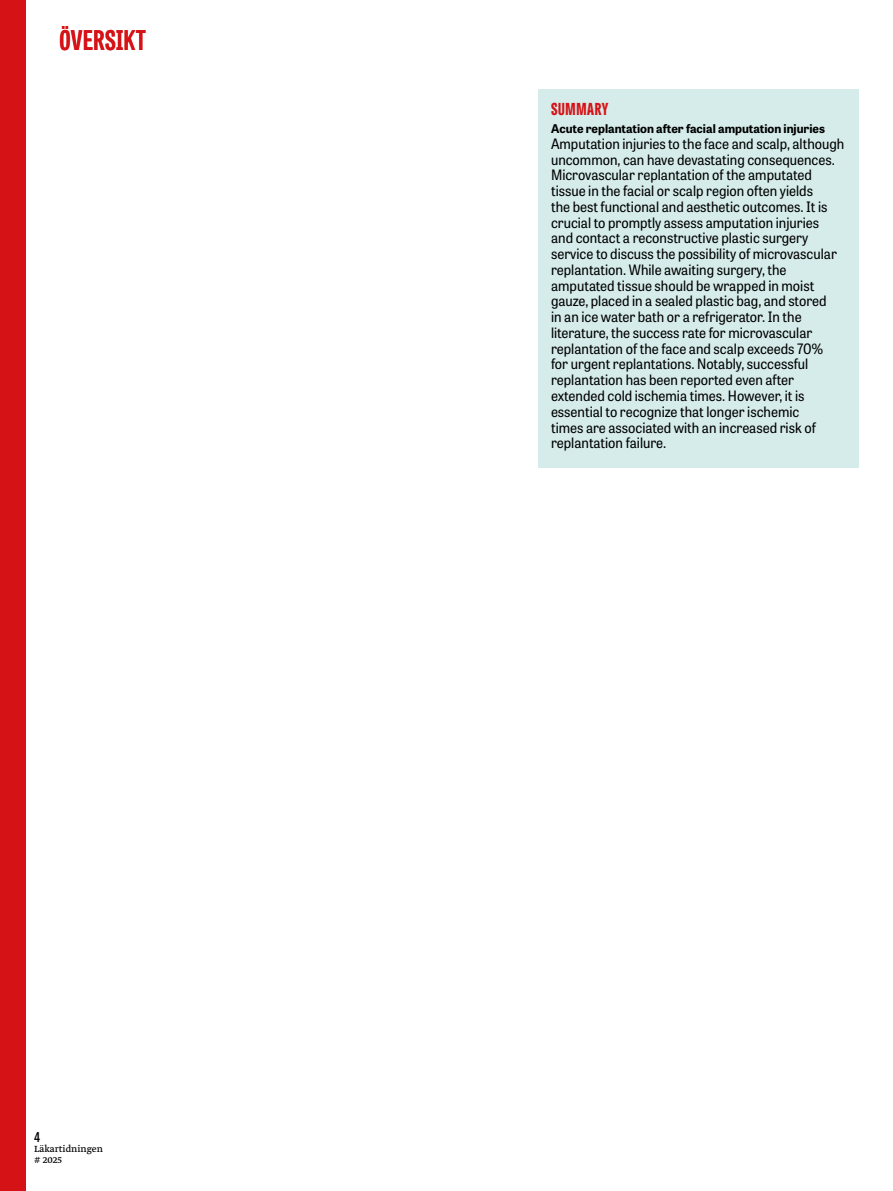
<style>
.page{position:relative;width:893px;height:1191px;background:#fff}
.page>*{position:absolute;margin:0;border:0;box-sizing:border-box;transform-origin:0 0}
.t1{font:700 27px "Tablet Gothic Compressed";letter-spacing:.02em;color:#d51317}
.t2{font:800 16.5px "Tablet Gothic Compressed";letter-spacing:.045em;color:#d51317}
.t3{font:14.25px/15.8px "Tablet Gothic Narrow";color:#000}
.t4{font:600 13.5px "Tablet Gothic Condensed";color:#000}
.t5{font:700 12px "Tablet Gothic";color:#000}
.t6{font:10.5px/10.5px "Greta Text Pro";color:#000}
</style>
<div class="page">
<div style="left:0;top:0;width:26px;height:1191px;background:#d51317"></div>
<div style="left:538px;top:89px;width:321px;height:379px;background:#d5eceb"></div>
<h1 class="t1" style="left:60px;top:22px;width:88px">ÖVERSIKT</h1>
<p class="t4" style="left:34px;top:1127px;width:8px">4</p>
<p class="t6" style="left:34px;top:1144px;width:70px">Läkartidningen # 2025</p>
<p class="t2" style="left:551px;top:97px;width:59px">SUMMARY</p>
<p class="t5" style="left:551px;top:120px;width:276px">Acute replantation after facial amputation injuries</p>
<p class="t3" style="left:551px;top:135px;width:295px">Amputation injuries to the face and scalp, although uncommon, can have devastating consequences.<br>Microvascular replantation of the amputated tissue in the facial or scalp region often yields<br>the best functional and aesthetic outcomes. It is crucial to promptly assess amputation injuries and contact a reconstructive plastic surgery service to discuss the possibility of microvascular replantation. While awaiting surgery, the amputated tissue should be wrapped in moist gauze, placed in a sealed plastic bag, and stored<br>in an ice water bath or a refrigerator. In the literature, the success rate for microvascular replantation of the face and scalp exceeds 70%<br>for urgent replantations. Notably, successful replantation has been reported even after extended cold ischemia times. However, it is essential to recognize that longer ischemic<br>times are associated with an increased risk of replantation failure.</p>
</div>
